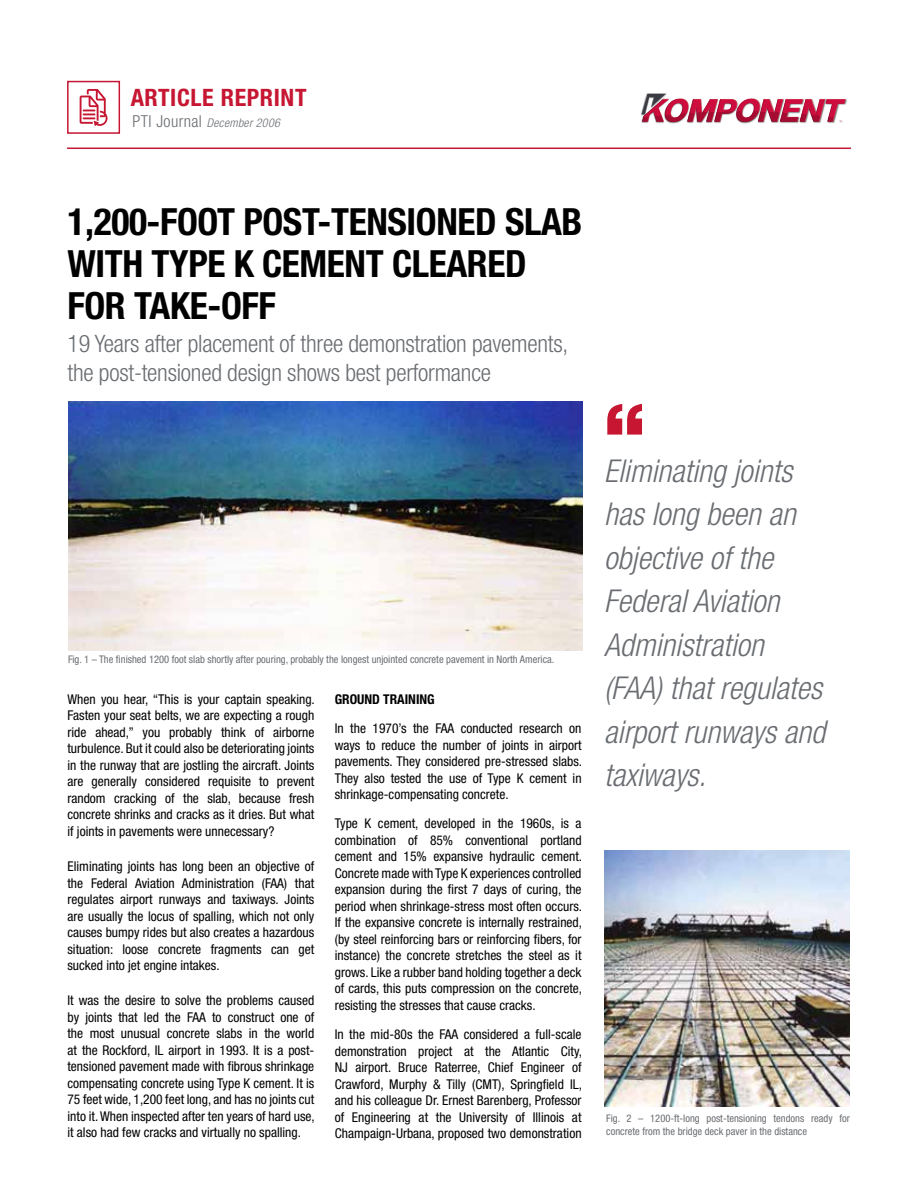
<style>
.page{position:relative;width:918px;height:1188px;background:#fff}
.page>*{position:absolute;margin:0;border:0;box-sizing:border-box;transform-origin:0 0}
.t1{font:900 81px "Helvetica Neue LT Std";color:#c61632}
.t2{font:700 condensed 37.5px/42px "Helvetica Neue LT Std";letter-spacing:-.01em;color:#000}
.t3{font:italic 300 condensed 31.5px/43.5px "Helvetica Neue LT Std";color:#6a6d71}
.t4{font:300 condensed 24px/28.8px "Helvetica Neue LT Std";letter-spacing:-.01em;color:#6a6d71}
.t5{font:700 condensed 24px "Helvetica Neue LT Std";letter-spacing:.025em;color:#c61632}
.t6{font:condensed 13.5px/16.5px "Helvetica Neue LT Std";color:#000;text-align:justify}
.t7{font:700 condensed 13.5px "Helvetica Neue LT Std";color:#000}
.t8{font:italic 300 condensed 12px "Helvetica Neue LT Std";letter-spacing:.025em;color:#6a6d71}
.t9{font:condensed 10.5px/12.6px "Helvetica Neue LT Std";color:#6a6d71}
.s1{font-style:normal;font-size:16.5px}
</style>
<div class="page">
<hr style="left:67px;top:148px;width:784px;height:1px;background:#c61632">
<div style="left:67px;top:81px;width:53px;height:53px;background:#fff;border:2px solid #c61632"></div>
<svg style="left:80px;top:89px;width:28px;height:37px"></svg>
<img style="left:68px;top:402px;width:514px;height:249px">
<img style="left:604px;top:850px;width:246px;height:256px">
<img style="left:641px;top:99px;width:206px;height:25px">
<svg style="left:642px;top:93px;width:204px;height:29px"></svg>
<h3 class="t5" style="left:131px;top:83px;width:177px">ARTICLE REPRINT</h3>
<p class="t8" style="left:133px;top:116px;width:149px"><span class="s1">PTI Journal</span> December 2006</p>
<h2 class="t2" style="left:68px;top:200px;width:516px">1,200-FOOT POST-TENSIONED SLAB<br>WITH TYPE K CEMENT CLEARED<br>FOR TAKE-OFF</h2>
<h3 class="t4" style="left:68px;top:329px;width:502px">19 Years after placement of three demonstration pavements, the post-tensioned design shows best performance</h3>
<p class="t9" style="left:68px;top:652px;width:488px">Fig. 1 – The finished 1200 foot slab shortly after pouring, probably the longest unjointed concrete pavement in North America.</p>
<p class="t6" style="left:68px;top:691px;width:249px">When you hear, “This is your captain speaking.<br>Fasten your seat belts, we are expecting a rough ride ahead,” you probably think of airborne turbulence. But it could also be deteriorating joints in the runway that are jostling the aircraft. Joints are generally considered requisite to prevent random cracking of the slab, because fresh concrete shrinks and cracks as it dries. But what if joints in pavements were unnecessary?</p>
<p class="t6" style="left:68px;top:858px;width:248px">Eliminating joints has long been an objective of the Federal Aviation Administration (FAA) that regulates airport runways and taxiways. Joints are usually the locus of spalling, which not only causes bumpy rides but also creates a hazardous situation: loose concrete fragments can get sucked into jet engine intakes.</p>
<p class="t6" style="left:68px;top:992px;width:249px">It was the desire to solve the problems caused by joints that led the FAA to construct one of the most unusual concrete slabs in the world at the Rockford, IL airport in 1993. It is a post&shy;tensioned pavement made with fibrous shrinkage compensating concrete using Type K cement. It is 75 feet wide, 1,200 feet long, and has no joints cut into it. When inspected after ten years of hard use, it also had few cracks and virtually no spalling.</p>
<p class="t7" style="left:335px;top:691px;width:101px">GROUND TRAINING</p>
<p class="t6" style="left:335px;top:720px;width:249px">In the 1970’s the FAA conducted research on ways to reduce the number of joints in airport pavements. They considered pre-stressed slabs.<br>They also tested the use of Type K cement in shrinkage-compensating concrete.</p>
<p class="t6" style="left:335px;top:815px;width:249px">Type K cement, developed in the 1960s, is a combination of 85% conventional portland cement and 15% expansive hydraulic cement.<br>Concrete made with Type K experiences controlled expansion during the first 7 days of curing, the period when shrinkage-stress most often occurs.<br>If the expansive concrete is internally restrained, (by steel reinforcing bars or reinforcing fibers, for instance) the concrete stretches the steel as it grows. Like a rubber band holding together a deck of cards, this puts compression on the concrete, resisting the stresses that cause cracks.</p>
<p class="t6" style="left:335px;top:1026px;width:249px">In the mid-80s the FAA considered a full-scale demonstration project at the Atlantic City, NJ airport. Bruce Raterree, Chief Engineer of Crawford, Murphy &amp; Tilly (CMT), Springfield IL, and his colleague Dr. Ernest Barenberg, Professor of Engineering at the University of Illinois at Champaign-Urbana, proposed two demonstration</p>
<h1 class="t1" style="left:604px;top:385px;width:44px">“</h1>
<h3 class="t3" style="left:604px;top:450px;width:222px">Eliminating joints has long been an objective of the<br>Federal Aviation<br>Administration (FAA) that regulates airport runways and taxiways.</h3>
<p class="t9" style="left:606px;top:1112px;width:245px">Fig. 2 – 1200-ft-long post-tensioning tendons ready for concrete from the bridge deck paver in the distance</p>
</div>
